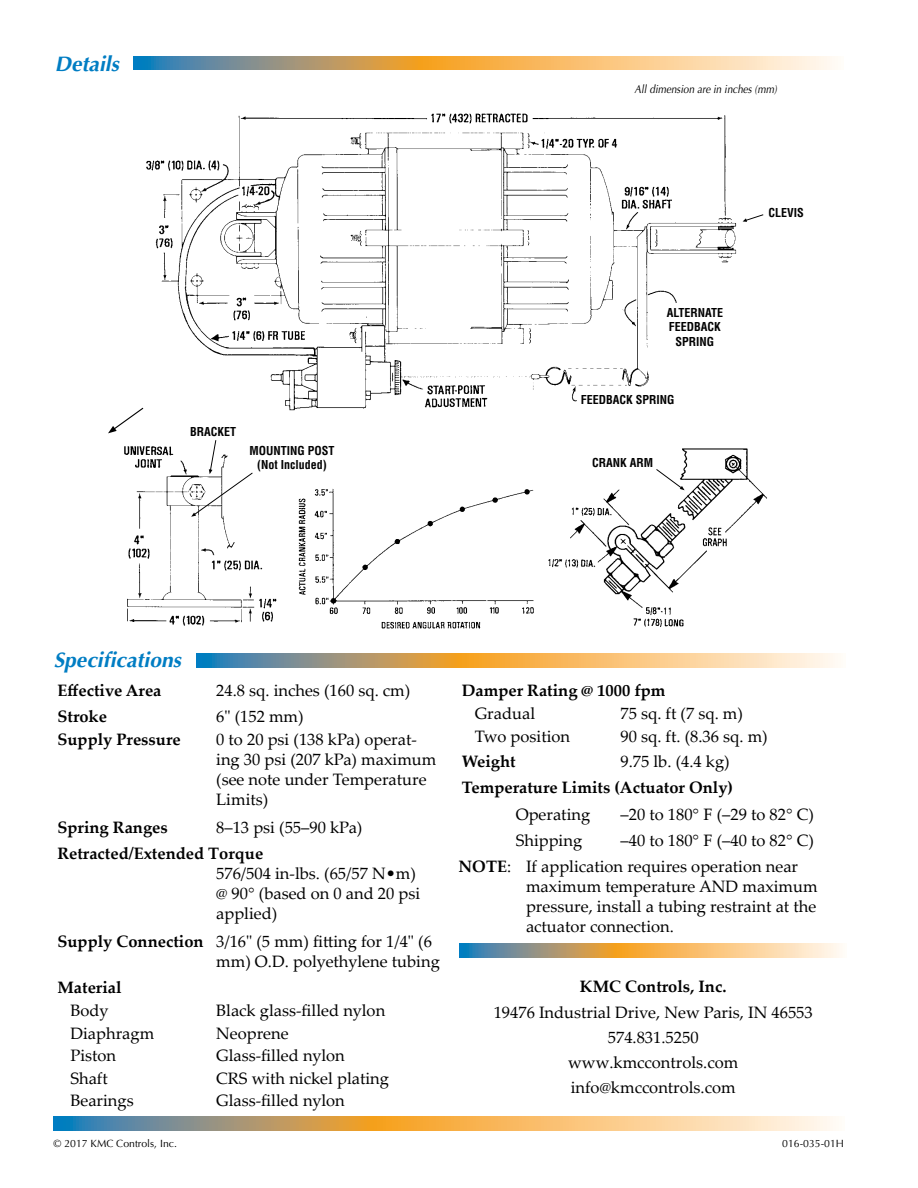
<style>
.page{position:relative;width:918px;height:1188px;background:#fff}
.page>*{position:absolute;margin:0;border:0;box-sizing:border-box;transform-origin:0 0}
.t1{font:italic 700 21px "Optima";color:#007dc3}
.t2{font:16.5px/19.8px "Palatino Linotype";color:#000}
.t3{font:700 16.5px "Palatino Linotype";color:#000}
.t4{font:700 condensed 12px/14.4px "Helvetica";color:#000;text-align:center}
.t5{font:italic 11.55px "Optima";color:#000;scale:.86 1}
.t6{font:10.5px "Optima";color:#000}
.s1{font-weight:700}
</style>
<div class="page">
<svg style="left:54px;top:1117px;width:782px;height:13px;background:#cfb383"></svg>
<svg style="left:459px;top:944px;width:383px;height:13px;background:#ceb383"></svg>
<svg style="left:134px;top:56px;width:701px;height:14px;background:#cfb383"></svg>
<svg style="left:197px;top:654px;width:641px;height:13px;background:#cfb383"></svg>
<img style="left:124px;top:113px;width:643px;height:516px">
<div style="left:580px;top:394px;width:102px;height:16px;background:#fff"></div>
<div style="left:654px;top:306px;width:82px;height:44px;background:#fff"></div>
<svg style="left:656px;top:469px;width:29px;height:21px"></svg>
<svg style="left:191px;top:440px;width:62px;height:77px"></svg>
<svg style="left:743px;top:214px;width:20px;height:8px"></svg>
<svg style="left:108px;top:407px;width:37px;height:26px"></svg>
<p class="t1" style="left:55px;top:52px;width:66px">Details</p>
<p class="t4" style="left:190px;top:425px;width:48px">BRACKET</p>
<p class="t4" style="left:250px;top:443px;width:87px">MOUNTING POST (Not Included)</p>
<p class="t5" style="left:635px;top:82px;width:167px">All dimension are in inches (mm)</p>
<p class="t4" style="left:667px;top:305px;width:58px">ALTERNATE<br>FEEDBACK<br>SPRING</p>
<p class="t4" style="left:581px;top:392px;width:95px">FEEDBACK SPRING</p>
<p class="t4" style="left:592px;top:455px;width:63px">CRANK ARM</p>
<p class="t4" style="left:768px;top:205px;width:37px">CLEVIS</p>
<p class="t1" style="left:54px;top:647px;width:129px">Specifications</p>
<p class="t3" style="left:57px;top:679px;width:106px">Effective Area</p>
<p class="t2" style="left:216px;top:680px;width:196px">24.8 sq. inches (160 sq. cm)</p>
<p class="t3" style="left:57px;top:705px;width:51px">Stroke</p>
<p class="t2" style="left:216px;top:706px;width:89px">6" (152 mm)</p>
<p class="t3" style="left:57px;top:728px;width:125px">Supply Pressure</p>
<p class="t2" style="left:216px;top:729px;width:222px">0 to 20 psi (138 kPa) operat&shy;ing 30 psi (207 kPa) maximum (see note under Temperature<br>Limits)</p>
<p class="t3" style="left:57px;top:816px;width:112px">Spring Ranges</p>
<p class="t2" style="left:216px;top:817px;width:148px">8–13 psi (55–90 kPa)</p>
<p class="t3" style="left:57px;top:842px;width:207px">Retracted/Extended Torque</p>
<p class="t2" style="left:216px;top:863px;width:206px">576/504 in-lbs. (65/57 N•m) @ 90° (based on 0 and 20 psi applied)</p>
<p class="t2" style="left:216px;top:931px;width:225px;text-indent:-159px"><span class="s1">Supply Connection</span> 3/16" (5 mm) fitting for 1/4" (6 mm) O.D. polyethylene tubing</p>
<p class="t3" style="left:57px;top:976px;width:66px">Material</p>
<p class="t2" style="left:70px;top:1000px;width:40px">Body</p>
<p class="t2" style="left:216px;top:1000px;width:171px">Black glass-filled nylon</p>
<p class="t2" style="left:70px;top:1023px;width:85px">Diaphragm</p>
<p class="t2" style="left:216px;top:1023px;width:74px">Neoprene</p>
<p class="t2" style="left:70px;top:1045px;width:47px">Piston</p>
<p class="t2" style="left:216px;top:1045px;width:130px">Glass-filled nylon</p>
<p class="t2" style="left:70px;top:1068px;width:39px">Shaft</p>
<p class="t2" style="left:216px;top:1068px;width:174px">CRS with nickel plating</p>
<p class="t2" style="left:70px;top:1090px;width:65px">Bearings</p>
<p class="t2" style="left:216px;top:1090px;width:130px">Glass-filled nylon</p>
<p class="t3" style="left:462px;top:679px;width:205px">Damper Rating @ 1000 fpm</p>
<p class="t2" style="left:475px;top:703px;width:62px">Gradual</p>
<p class="t2" style="left:621px;top:703px;width:124px">75 sq. ft (7 sq. m)</p>
<p class="t2" style="left:475px;top:725px;width:97px">Two position</p>
<p class="t2" style="left:621px;top:725px;width:149px">90 sq. ft. (8.36 sq. m)</p>
<p class="t3" style="left:462px;top:750px;width:55px">Weight</p>
<p class="t2" style="left:621px;top:751px;width:111px">9.75 lb. (4.4 kg)</p>
<p class="t3" style="left:462px;top:776px;width:273px">Temperature Limits (Actuator Only)</p>
<p class="t2" style="left:516px;top:804px;width:76px">Operating</p>
<p class="t2" style="left:621px;top:804px;width:195px">–20 to 180° F (–29 to 82° C)</p>
<p class="t2" style="left:516px;top:830px;width:68px">Shipping</p>
<p class="t2" style="left:459px;top:827px;width:357px;line-height:26.2px;text-indent:162px">–40 to 180° F (–40 to 82° C)<br><span class="s1">NOTE</span>: If application requires operation near</p>
<p class="t2" style="left:526px;top:876px;width:293px;text-align:justify">maximum temperature AND maximum pressure, install a tubing restraint at the actuator connection.</p>
<p class="t3" style="left:580px;top:975px;width:148px">KMC Controls, Inc.</p>
<p class="t2" style="left:494px;top:999px;width:321px;line-height:25.2px;text-align:center">19476 Industrial Drive, New Paris, IN 46553<br>574.831.5250<br>www.kmccontrols.com info@kmccontrols.com</p>
<p class="t6" style="left:54px;top:1137px;width:125px">© 2017 KMC Controls, Inc.</p>
<p class="t6" style="left:782px;top:1137px;width:63px">016-035-01H</p>
</div>
